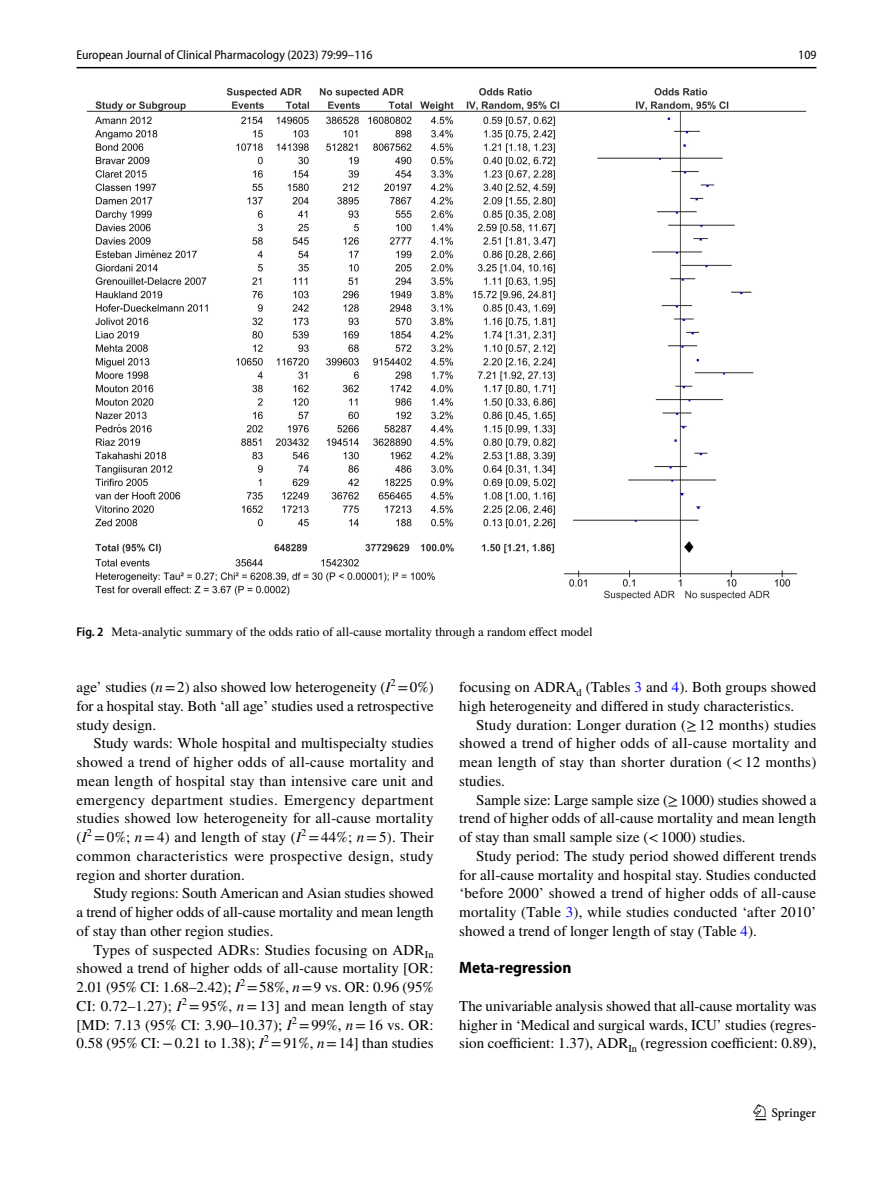
<style>
.page{position:relative;width:893px;height:1187px;background:#fff}
.page>*{position:absolute;margin:0;border:0;box-sizing:border-box;transform-origin:0 0}
.t1{font:22.5px "Springnew Regular 3";color:#000}
.t2{font:700 semi-condensed 16.5px "Myriad Pro";color:#000}
.t3{font:15px/18.8px "STIX";letter-spacing:.005em;color:#000;text-align:justify}
.t4{font:12.75px "STIX";color:#000}
.t5{font:semi-condensed 12.75px "Myriad Pro";color:#000}
.s1{font-family:"Myriad Pro";font-weight:600;font-stretch:semi-condensed}
.s2{font-style:italic}
.s3{color:#00f}
</style>
<div class="page">
<hr style="left:77px;top:67px;width:739px;height:1px;background:#000">
<img style="left:86px;top:87px;width:721px;height:514px">
<p class="t5" style="left:77px;top:48px;width:297px">European Journal of Clinical Pharmacology (2023) 79:99–116</p>
<p class="t5" style="left:798px;top:48px;width:20px">109</p>
<p class="t4" style="left:77px;top:623px;width:517px"><span class="s1">Fig. 2</span> Meta-analytic summary of the odds ratio of all-cause mortality through a random effect model</p>
<p class="t3" style="left:77px;top:678px;width:359px">age’ studies (<span class="s2">n</span>=2) also showed low heterogeneity (<span class="s2">I</span><sup>2</sup> =0%) for a hospital stay. Both ‘all age’ studies used a retrospective study design.</p>
<p class="t3" style="left:77px;top:734px;width:359px;text-indent:17px">Study wards: Whole hospital and multispecialty studies showed a trend of higher odds of all-cause mortality and mean length of hospital stay than intensive care unit and emergency department studies. Emergency department studies showed low heterogeneity for all-cause mortality (<span class="s2">I</span><sup>2</sup> =0%; <span class="s2">n</span>=4) and length of stay (<span class="s2">I</span><sup>2</sup> =44%; <span class="s2">n</span>=5). Their common characteristics were prospective design, study region and shorter duration.</p>
<p class="t3" style="left:77px;top:884px;width:359px;text-indent:17px">Study regions: South American and Asian studies showed a trend of higher odds of all-cause mortality and mean length of stay than other region studies.</p>
<p class="t3" style="left:77px;top:941px;width:359px;text-indent:17px">Types of suspected ADRs: Studies focusing on ADR<sub>In </sub>showed a trend of higher odds of all-cause mortality [OR:<br>2.01 (95% CI: 1.68–2.42); <span class="s2">I</span><sup>2</sup> =58%, <span class="s2">n</span>=9 vs. OR: 0.96 (95% CI: 0.72–1.27); <span class="s2">I</span><sup>2</sup> =95%, <span class="s2">n</span>=13] and mean length of stay [MD: 7.13 (95% CI: 3.90–10.37); <span class="s2">I</span><sup>2</sup> =99%, <span class="s2">n</span>=16 vs. OR:<br>0.58 (95% CI:−0.21 to 1.38); <span class="s2">I</span><sup>2</sup> =91%, <span class="s2">n</span>=14] than studies</p>
<p class="t3" style="left:459px;top:678px;width:359px">focusing on ADRA<sub>d</sub> (Tables <span class="s3">3</span> and <span class="s3">4</span>). Both groups showed high heterogeneity and differed in study characteristics.</p>
<p class="t3" style="left:459px;top:716px;width:359px;text-indent:17px">Study duration: Longer duration (≥12 months) studies showed a trend of higher odds of all-cause mortality and mean length of stay than shorter duration (&lt; 12 months) studies.</p>
<p class="t3" style="left:459px;top:791px;width:359px;text-indent:17px">Sample size: Large sample size (≥1000) studies showed a trend of higher odds of all-cause mortality and mean length of stay than small sample size (&lt;1000) studies.</p>
<p class="t3" style="left:459px;top:847px;width:359px;text-indent:17px">Study period: The study period showed different trends for all-cause mortality and hospital stay. Studies conducted ‘before 2000’ showed a trend of higher odds of all-cause mortality (Table <span class="s3">3</span>), while studies conducted ‘after 2010’ showed a trend of longer length of stay (Table <span class="s3">4</span>).</p>
<p class="t2" style="left:459px;top:958px;width:114px">Meta‑regression</p>
<p class="t3" style="left:459px;top:997px;width:359px">The univariable analysis showed that all-cause mortality was higher in ‘Medical and surgical wards, ICU’ studies (regres&shy;sion coefficient: 1.37), ADR<sub>In</sub> (regression coefficient: 0.89),</p>
<h1 class="t1" style="left:755px;top:1104px;width:62px">1 3</h1>
</div>
